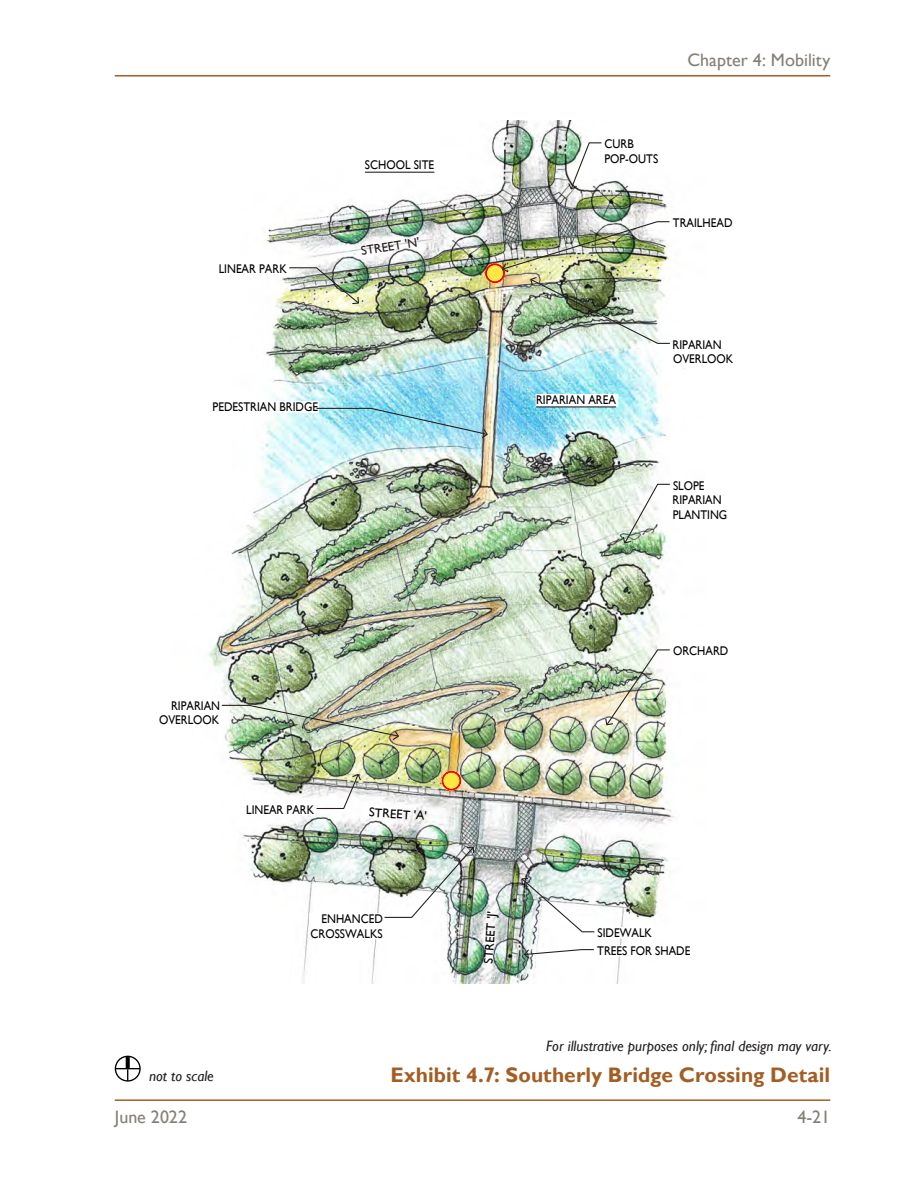
<style>
.page{position:relative;width:918px;height:1188px;background:#fff}
.page>*{position:absolute;margin:0;border:0;box-sizing:border-box;transform-origin:0 0}
.Exhibit_Title{font:700 21px "Gill Sans";color:#a35e23}
.t1{font:18px "Gill Sans";letter-spacing:.005em;color:#847f77}
.NTS{font:italic 15px "Gill Sans";color:#231f20}
.t2{font:12.6px/14.4px "Gill Sans";color:#000;scale:.9 1}
.t3{font:12.6px "Gill Sans";color:#000}
.t4{font:12.6px "Gill Sans";color:#231f20}
</style>
<div class="page">
<hr style="left:115px;top:1099px;width:715px;height:2px;background:#a35e23">
<hr style="left:115px;top:75px;width:715px;height:2px;background:#a35e23">
<div style="left:115px;top:1056px;width:26px;height:26px;border:1px solid #000;border-radius:50%"></div>
<svg style="left:126px;top:1057px;width:4px;height:11px"></svg>
<svg style="left:115px;top:1068px;width:25px;height:13px"></svg>
<img style="left:208px;top:120px;width:476px;height:863px">
<svg style="left:441px;top:771px;width:20px;height:20px"></svg>
<div style="left:442px;top:771px;width:19px;height:19px;border:1px solid #f00;border-radius:50%"></div>
<svg style="left:208px;top:401px;width:281px;height:38px"></svg>
<svg style="left:364px;top:159px;width:76px;height:14px"></svg>
<hr style="left:365px;top:172px;width:69px;height:1px;background:#231f20">
<img style="left:244px;top:773px;width:118px;height:43px">
<svg style="left:535px;top:394px;width:84px;height:13px"></svg>
<hr style="left:536px;top:406px;width:80px;height:1px;background:#231f20">
<img style="left:605px;top:645px;width:79px;height:81px">
<svg style="left:622px;top:479px;width:62px;height:65px"></svg>
<img style="left:520px;top:877px;width:164px;height:62px">
<svg style="left:523px;top:945px;width:161px;height:15px"></svg>
<img style="left:309px;top:846px;width:166px;height:94px">
<img style="left:208px;top:699px;width:192px;height:42px">
<img style="left:217px;top:263px;width:143px;height:42px">
<svg style="left:567px;top:138px;width:95px;height:52px"></svg>
<img style="left:485px;top:217px;width:199px;height:148px">
<p class="t2" style="left:219px;top:262px;width:77px">LINEAR PARK</p>
<p class="t2" style="left:365px;top:158px;width:79px">SCHOOL SITE</p>
<p class="t4" style="left:360px;top:244px;width:61px;rotate:-9deg">STREET 'N'</p>
<p class="t2" style="left:213px;top:400px;width:119px">PEDESTRIAN BRIDGE</p>
<h2 class="t1" style="left:687px;top:50px;width:144px">Chapter 4: Mobility</h2>
<p class="t2" style="left:604px;top:137px;width:61px">CURB<br>POP-OUTS</p>
<p class="t2" style="left:673px;top:216px;width:68px">TRAILHEAD</p>
<p class="t2" style="left:536px;top:393px;width:90px">RIPARIAN AREA</p>
<p class="t2" style="left:673px;top:337px;width:69px">RIPARIAN<br>OVERLOOK</p>
<p class="t2" style="left:673px;top:479px;width:62px">SLOPE<br>RIPARIAN<br>PLANTING</p>
<p class="t2" style="left:159px;top:698px;width:69px;text-align:right">RIPARIAN<br>OVERLOOK</p>
<p class="t2" style="left:246px;top:803px;width:77px">LINEAR PARK</p>
<p class="t3" style="left:370px;top:805px;width:59px;rotate:4deg">STREET 'A'</p>
<p class="t2" style="left:311px;top:912px;width:82px;text-align:right">ENHANCED<br>CROSSWALKS</p>
<p class="t2" style="left:673px;top:644px;width:63px">ORCHARD</p>
<p class="t3" style="left:481px;top:963px;width:54px;rotate:-86deg">STREET 'J'</p>
<p class="t2" style="left:597px;top:924px;width:105px;line-height:18px">SIDEWALK<br>TREES FOR SHADE</p>
<p class="NTS" style="left:546px;top:1037px;width:287px">For illustrative purposes only; final design may vary.</p>
<p class="NTS" style="left:149px;top:1067px;width:66px">not to scale</p>
<p class="Exhibit_Title" style="left:391px;top:1062px;width:441px">Exhibit 4.7: Southerly Bridge Crossing Detail</p>
<h2 class="t1" style="left:115px;top:1106px;width:74px">June 2022</h2>
<h2 class="t1" style="left:797px;top:1106px;width:34px">4-21</h2>
</div>
